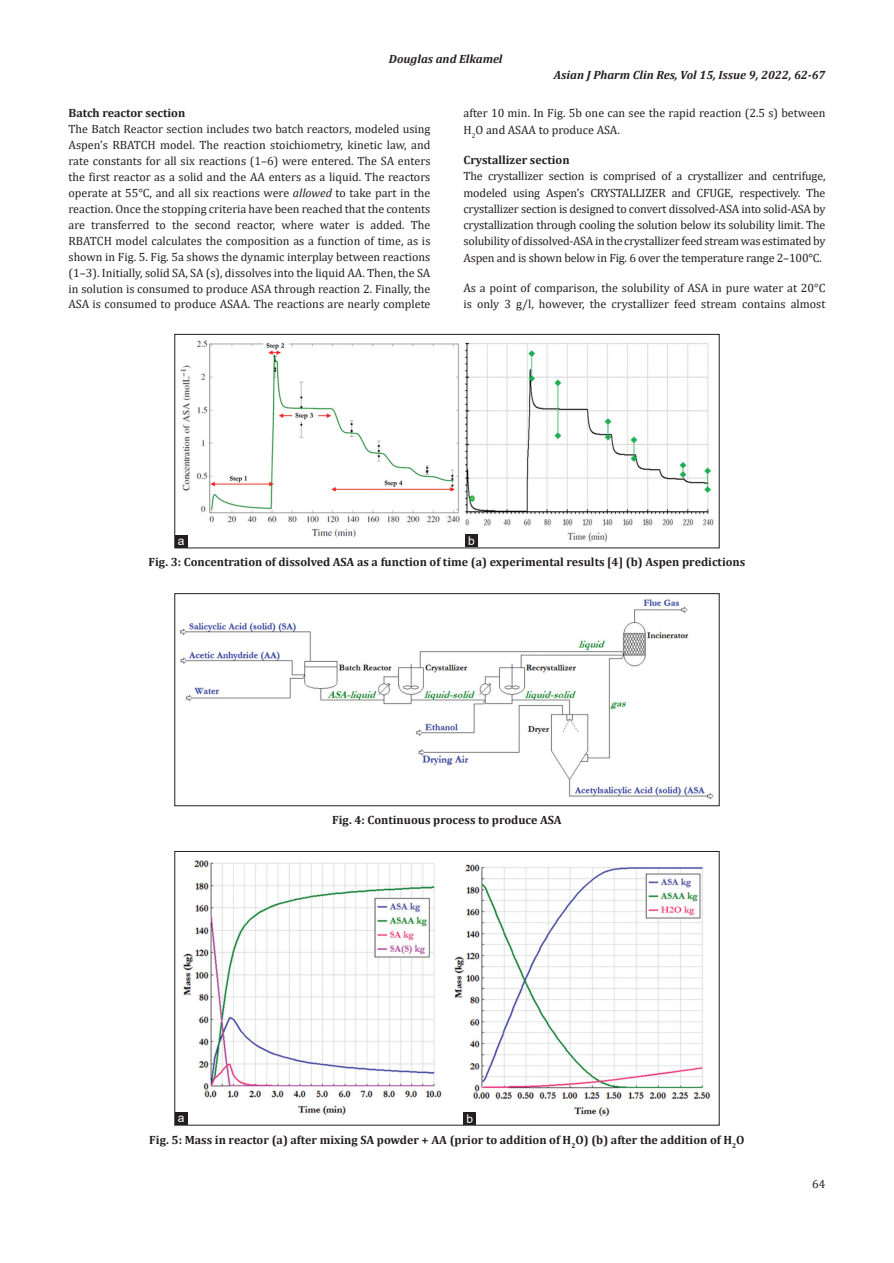
<style>
.page{position:relative;width:894px;height:1263px;background:#fff}
.page>*{position:absolute;margin:0;border:0;box-sizing:border-box;transform-origin:0 0}
.TX{font:12px/15.9px "Cambria";color:#231f20;text-align:justify}
.FGC{font:700 12px "Cambria";color:#231f20}
.RH_1{font:italic 700 12px "Cambria";color:#231f20}
.LABEL{font:12px "Arial";color:#fff}
.F_No{font:12px "Cambria";color:#231f20}
.s1{font-style:italic}
</style>
<div class="page">
<img style="left:180px;top:599px;width:534px;height:201px">
<div style="left:174px;top:593px;width:545px;height:213px;border:1px solid #231f20"></div>
<img style="left:183px;top:860px;width:528px;height:263px">
<div style="left:174px;top:851px;width:545px;height:274px;border:1px solid #231f20"></div>
<div style="left:463px;top:1112px;width:13px;height:13px;background:#231f20"></div>
<div style="left:175px;top:1112px;width:12px;height:13px;background:#231f20"></div>
<img style="left:180px;top:340px;width:534px;height:206px">
<div style="left:174px;top:334px;width:545px;height:214px;border:1px solid #231f20"></div>
<div style="left:465px;top:534px;width:13px;height:13px;background:#231f20"></div>
<div style="left:175px;top:535px;width:12px;height:13px;background:#231f20"></div>
<p class="RH_1" style="left:389px;top:51px;width:115px">Douglas and Elkamel</p>
<p class="RH_1" style="left:553px;top:66px;width:273px">Asian J Pharm Clin Res, Vol 15, Issue 9, 2022, 62-67</p>
<h2 class="FGC" style="left:68px;top:105px;width:118px">Batch reactor section</h2>
<p class="TX" style="left:68px;top:121px;width:363px">The Batch Reactor section includes two batch reactors, modeled using Aspen’s RBATCH model. The reaction stoichiometry, kinetic law, and rate constants for all six reactions (1–6) were entered. The SA enters the first reactor as a solid and the AA enters as a liquid. The reactors operate at 55°C, and all six reactions were <span class="s1">allowed</span> to take part in the reaction. Once the stopping criteria have been reached that the contents are transferred to the second reactor, where water is added. The RBATCH model calculates the composition as a function of time, as is shown in Fig. 5. Fig. 5a shows the dynamic interplay between reactions (1–3). Initially, solid SA, SA (s), dissolves into the liquid AA. Then, the SA in solution is consumed to produce ASA through reaction 2. Finally, the ASA is consumed to produce ASAA. The reactions are nearly complete</p>
<p class="TX" style="left:463px;top:105px;width:363px">after 10 min. In Fig. 5b one can see the rapid reaction (2.5 s) between<br>H<sub>2</sub>O and ASAA to produce ASA.</p>
<h2 class="FGC" style="left:463px;top:152px;width:108px">Crystallizer section</h2>
<p class="TX" style="left:463px;top:168px;width:363px">The crystallizer section is comprised of a crystallizer and centrifuge, modeled using Aspen’s CRYSTALLIZER and CFUGE, respectively. The crystallizer section is designed to convert dissolved-ASA into solid-ASA by crystallization through cooling the solution below its solubility limit. The solubility of dissolved-ASA in the crystallizer feed stream was estimated by Aspen and is shown below in Fig. 6 over the temperature range 2–100°C.</p>
<p class="TX" style="left:463px;top:280px;width:363px">As a point of comparison, the solubility of ASA in pure water at 20°C is only 3 g/l, however, the crystallizer feed stream contains almost</p>
<p class="LABEL" style="left:178px;top:532px;width:8px">a</p>
<p class="LABEL" style="left:468px;top:532px;width:8px">b</p>
<p class="FGC" style="left:148px;top:554px;width:598px">Fig. 3: Concentration of dissolved ASA as a function of time (a) experimental results [4] (b) Aspen predictions</p>
<p class="FGC" style="left:332px;top:811px;width:231px">Fig. 4: Continuous process to produce ASA</p>
<p class="LABEL" style="left:178px;top:1109px;width:8px">a</p>
<p class="LABEL" style="left:466px;top:1110px;width:8px">b</p>
<p class="FGC" style="left:149px;top:1131px;width:596px">Fig. 5: Mass in reactor (a) after mixing SA powder + AA (prior to addition of H<sub>2</sub>O) (b) after the addition of H<sub>2</sub>O</p>
<p class="F_No" style="left:811px;top:1176px;width:15px">64</p>
</div>
